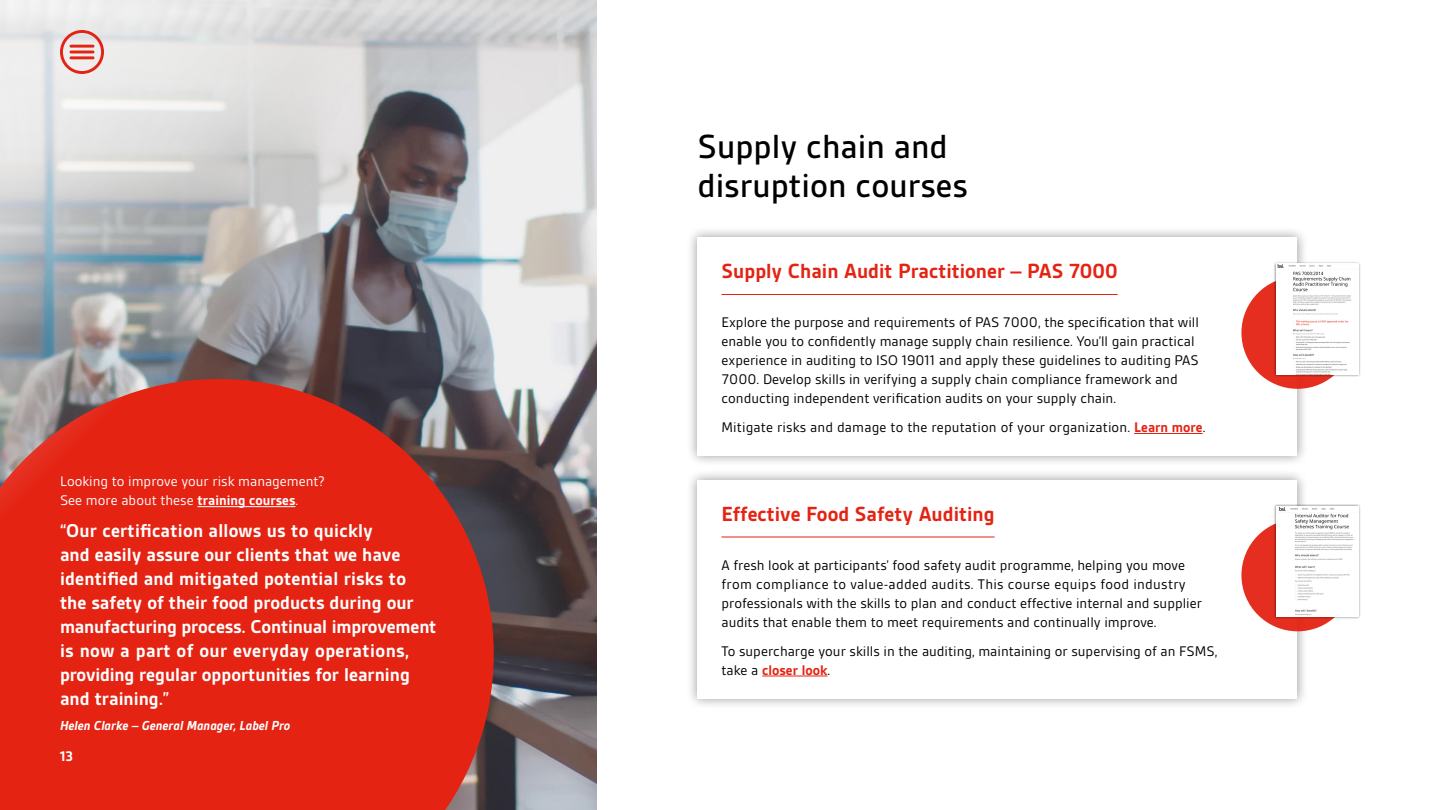
<style>
.page{position:relative;width:1440px;height:810px;background:#fff}
.page>*{position:absolute;margin:0;border:0;box-sizing:border-box;transform-origin:0 0}
.t1{font:500 36px/40px "BSI Gesta";color:#000}
.t2{font:700 22px "BSI Gesta";color:#e42313}
.t3{font:700 20px/24px "BSI Gesta";color:#fff}
.t4{font:15px/19px "BSI Gesta";color:#000}
.t5{font:15px/19px "BSI Gesta";color:#fff}
.t6{font:700 15px "BSI Gesta";color:#fff}
.t7{font:italic 700 14px "BSI Gesta";color:#fff}
.s1{font-weight:700}
.s2{font-weight:700;color:#e42313}
</style>
<div class="page">
<img style="left:494px;top:0;width:102px;height:810px">
<div style="left:0;top:548px;width:494px;height:262px;background:#e42313"></div>
<svg style="left:0;top:0;width:494px;height:548px;background:#b85550"></svg>
<svg style="left:0;top:0;width:397px;height:386px;background:#b7b7b8"></svg>
<svg style="left:60px;top:30px;width:44px;height:44px;background:#e8ada9"></svg>
<div style="left:686px;top:226px;width:623px;height:241px;background:#000;opacity:.4"></div>
<div style="left:698px;top:238px;width:600px;height:218px;background:#fff"></div>
<hr style="left:722px;top:294px;width:396px;height:1px;background:#e42313">
<hr style="left:1134px;top:433px;width:69px;height:1px;background:#e42313">
<div style="left:686px;top:469px;width:623px;height:241px;background:#000;opacity:.4"></div>
<div style="left:698px;top:480px;width:600px;height:218px;background:#fff"></div>
<hr style="left:722px;top:536px;width:273px;height:2px;background:#e42313">
<hr style="left:762px;top:676px;width:65px;height:1px;background:#e42313">
<div style="left:1241px;top:277px;width:113px;height:112px;background:#e52e1f;border-radius:50%"></div>
<div style="left:1274px;top:261px;width:87px;height:116px;background:#000;opacity:.5"></div>
<img style="left:1276px;top:264px;width:83px;height:110px">
<div style="left:1241px;top:519px;width:113px;height:112px;background:#e52e1f;border-radius:50%"></div>
<div style="left:1274px;top:504px;width:87px;height:115px;background:#000;opacity:.5"></div>
<img style="left:1276px;top:506px;width:83px;height:111px">
<hr style="left:197px;top:506px;width:98px;height:1px;background:#fff">
<p class="t5" style="left:60px;top:472px;width:266px">Looking to improve your risk management?<br>See more about these <span class="s1">training courses</span>.</p>
<p class="t3" style="left:60px;top:519px;width:378px">“Our certification allows us to quickly<br>and easily assure our clients that we have identified and mitigated potential risks to the safety of their food products during our manufacturing process. Continual improvement is now a part of our everyday operations, providing regular opportunities for learning and training.”</p>
<p class="t7" style="left:60px;top:718px;width:232px">Helen Clarke – General Manager, Label Pro</p>
<p class="t6" style="left:60px;top:749px;width:15px">13</p>
<h1 class="t1" style="left:698px;top:126px;width:272px">Supply chain and disruption courses</h1>
<h2 class="t2" style="left:722px;top:260px;width:398px">Supply Chain Audit Practitioner – PAS 7000</h2>
<p class="t4" style="left:722px;top:313px;width:479px">Explore the purpose and requirements of PAS 7000, the specification that will enable you to confidently manage supply chain resilience. You’ll gain practical experience in auditing to ISO 19011 and apply these guidelines to auditing PAS 7000. Develop skills in verifying a supply chain compliance framework and conducting independent verification audits on your supply chain.</p>
<p class="t4" style="left:722px;top:418px;width:485px">Mitigate risks and damage to the reputation of your organization. <span class="s2">Learn more</span>.</p>
<h2 class="t2" style="left:722px;top:502px;width:275px">Effective Food Safety Auditing</h2>
<p class="t4" style="left:722px;top:555px;width:482px">A fresh look at participants’ food safety audit programme, helping you move from compliance to value-added audits. This course equips food industry professionals with the skills to plan and conduct effective internal and supplier audits that enable them to meet requirements and continually improve.</p>
<p class="t4" style="left:722px;top:641px;width:497px">To supercharge your skills in the auditing, maintaining or supervising of an FSMS, take a <span class="s2">closer look</span>.</p>
</div>
